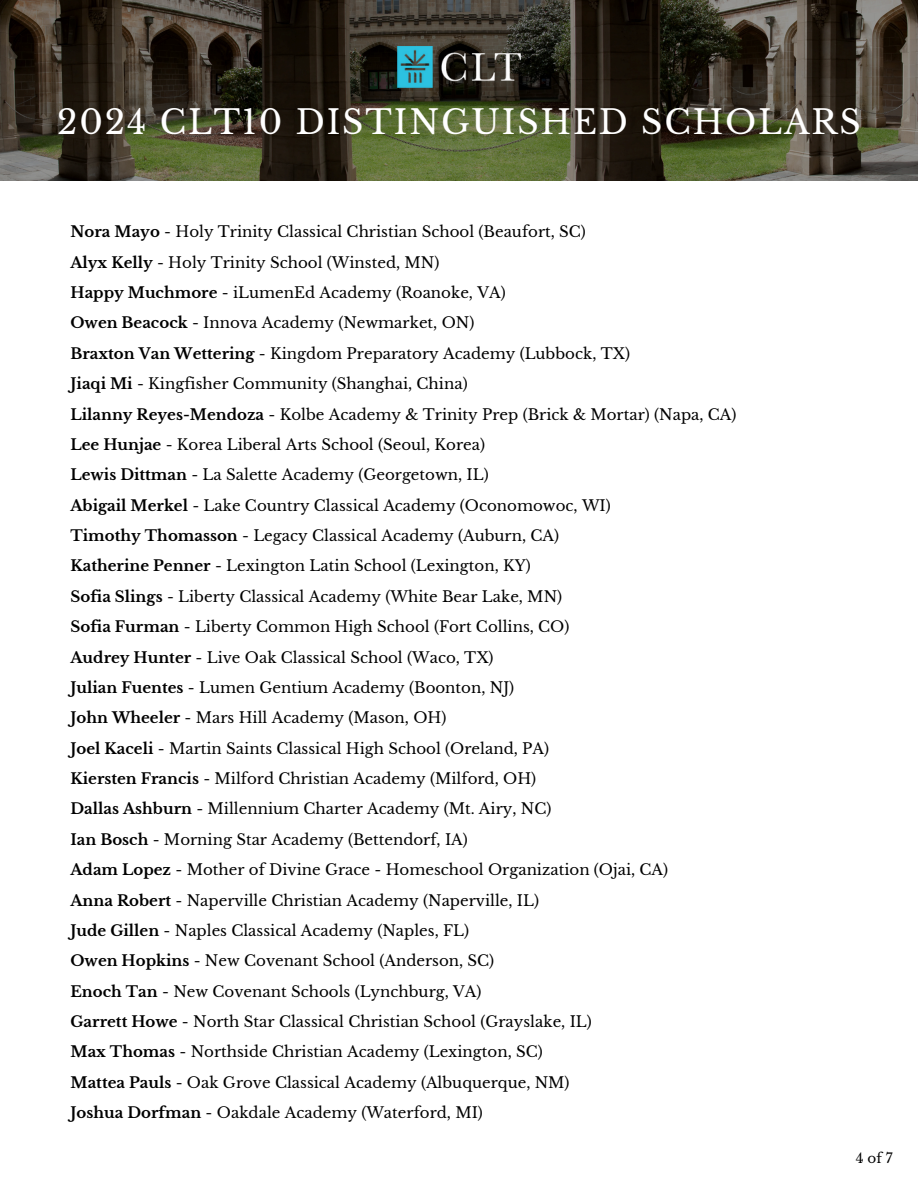
<style>
.page{position:relative;width:918px;height:1188px;background:#fff}
.page>*{position:absolute;margin:0;border:0;box-sizing:border-box;transform-origin:0 0}
.t1{font:33px "Libre Baskerville";letter-spacing:.055em;color:#fff}
.t2{font:15px "Libre Baskerville";color:#000}
.t3{font:13.5px "Libre Baskerville";color:#000}
.s1{font-weight:700}
</style>
<div class="page">
<img style="left:0;top:0;width:918px;height:181px">
<img style="left:398px;top:47px;width:122px;height:40px">
<h1 class="t1" style="left:57px;top:102px;width:805px">2024 CLT10 DISTINGUISHED SCHOLARS</h1>
<p class="t2" style="left:71px;top:223px;width:517px"><span class="s1">Nora Mayo</span> - Holy Trinity Classical Christian School (Beaufort, SC)</p>
<p class="t2" style="left:71px;top:253px;width:370px"><span class="s1">Alyx Kelly</span> - Holy Trinity School (Winsted, MN)</p>
<p class="t2" style="left:71px;top:283px;width:437px"><span class="s1">Happy Muchmore</span> - iLumenEd Academy (Roanoke, VA)</p>
<p class="t2" style="left:71px;top:314px;width:405px"><span class="s1">Owen Beacock</span> - Innova Academy (Newmarket, ON)</p>
<p class="t2" style="left:71px;top:344px;width:561px"><span class="s1">Braxton Van Wettering</span> - Kingdom Preparatory Academy (Lubbock, TX)</p>
<p class="t2" style="left:71px;top:375px;width:399px"><span class="s1">Jiaqi Mi</span> - Kingfisher Community (Shanghai, China)</p>
<p class="t2" style="left:71px;top:405px;width:667px"><span class="s1">Lilanny Reyes-Mendoza</span> - Kolbe Academy &amp; Trinity Prep (Brick &amp; Mortar) (Napa, CA)</p>
<p class="t2" style="left:71px;top:435px;width:416px"><span class="s1">Lee Hunjae</span> - Korea Liberal Arts School (Seoul, Korea)</p>
<p class="t2" style="left:71px;top:466px;width:420px"><span class="s1">Lewis Dittman</span> - La Salette Academy (Georgetown, IL)</p>
<p class="t2" style="left:71px;top:496px;width:542px"><span class="s1">Abigail Merkel</span> - Lake Country Classical Academy (Oconomowoc, WI)</p>
<p class="t2" style="left:71px;top:526px;width:490px"><span class="s1">Timothy Thomasson</span> - Legacy Classical Academy (Auburn, CA)</p>
<p class="t2" style="left:71px;top:557px;width:462px"><span class="s1">Katherine Penner</span> - Lexington Latin School (Lexington, KY)</p>
<p class="t2" style="left:71px;top:587px;width:493px"><span class="s1">Sofia Slings</span> - Liberty Classical Academy (White Bear Lake, MN)</p>
<p class="t2" style="left:71px;top:618px;width:500px"><span class="s1">Sofia Furman</span> - Liberty Common High School (Fort Collins, CO)</p>
<p class="t2" style="left:71px;top:648px;width:425px"><span class="s1">Audrey Hunter</span> - Live Oak Classical School (Waco, TX)</p>
<p class="t2" style="left:71px;top:678px;width:445px"><span class="s1">Julian Fuentes</span> - Lumen Gentium Academy (Boonton, NJ)</p>
<p class="t2" style="left:71px;top:709px;width:377px"><span class="s1">John Wheeler</span> - Mars Hill Academy (Mason, OH)</p>
<p class="t2" style="left:71px;top:739px;width:480px"><span class="s1">Joel Kaceli</span> - Martin Saints Classical High School (Oreland, PA)</p>
<p class="t2" style="left:71px;top:769px;width:467px"><span class="s1">Kiersten Francis</span> - Milford Christian Academy (Milford, OH)</p>
<p class="t2" style="left:71px;top:800px;width:482px"><span class="s1">Dallas Ashburn</span> - Millennium Charter Academy (Mt. Airy, NC)</p>
<p class="t2" style="left:71px;top:830px;width:399px"><span class="s1">Ian Bosch</span> - Morning Star Academy (Bettendorf, IA)</p>
<p class="t2" style="left:71px;top:861px;width:599px"><span class="s1">Adam Lopez</span> - Mother of Divine Grace - Homeschool Organization (Ojai, CA)</p>
<p class="t2" style="left:71px;top:891px;width:470px"><span class="s1">Anna Robert</span> - Naperville Christian Academy (Naperville, IL)</p>
<p class="t2" style="left:71px;top:921px;width:400px"><span class="s1">Jude Gillen</span> - Naples Classical Academy (Naples, FL)</p>
<p class="t2" style="left:71px;top:952px;width:425px"><span class="s1">Owen Hopkins</span> - New Covenant School (Anderson, SC)</p>
<p class="t2" style="left:71px;top:982px;width:413px"><span class="s1">Enoch Tan</span> - New Covenant Schools (Lynchburg, VA)</p>
<p class="t2" style="left:71px;top:1012px;width:523px"><span class="s1">Garrett Howe</span> - North Star Classical Christian School (Grayslake, IL)</p>
<p class="t2" style="left:71px;top:1043px;width:474px"><span class="s1">Max Thomas</span> - Northside Christian Academy (Lexington, SC)</p>
<p class="t2" style="left:71px;top:1073px;width:501px"><span class="s1">Mattea Pauls</span> - Oak Grove Classical Academy (Albuquerque, NM)</p>
<p class="t2" style="left:71px;top:1104px;width:414px"><span class="s1">Joshua Dorfman</span> - Oakdale Academy (Waterford, MI)</p>
<p class="t3" style="left:856px;top:1149px;width:38px">4of7</p>
</div>
